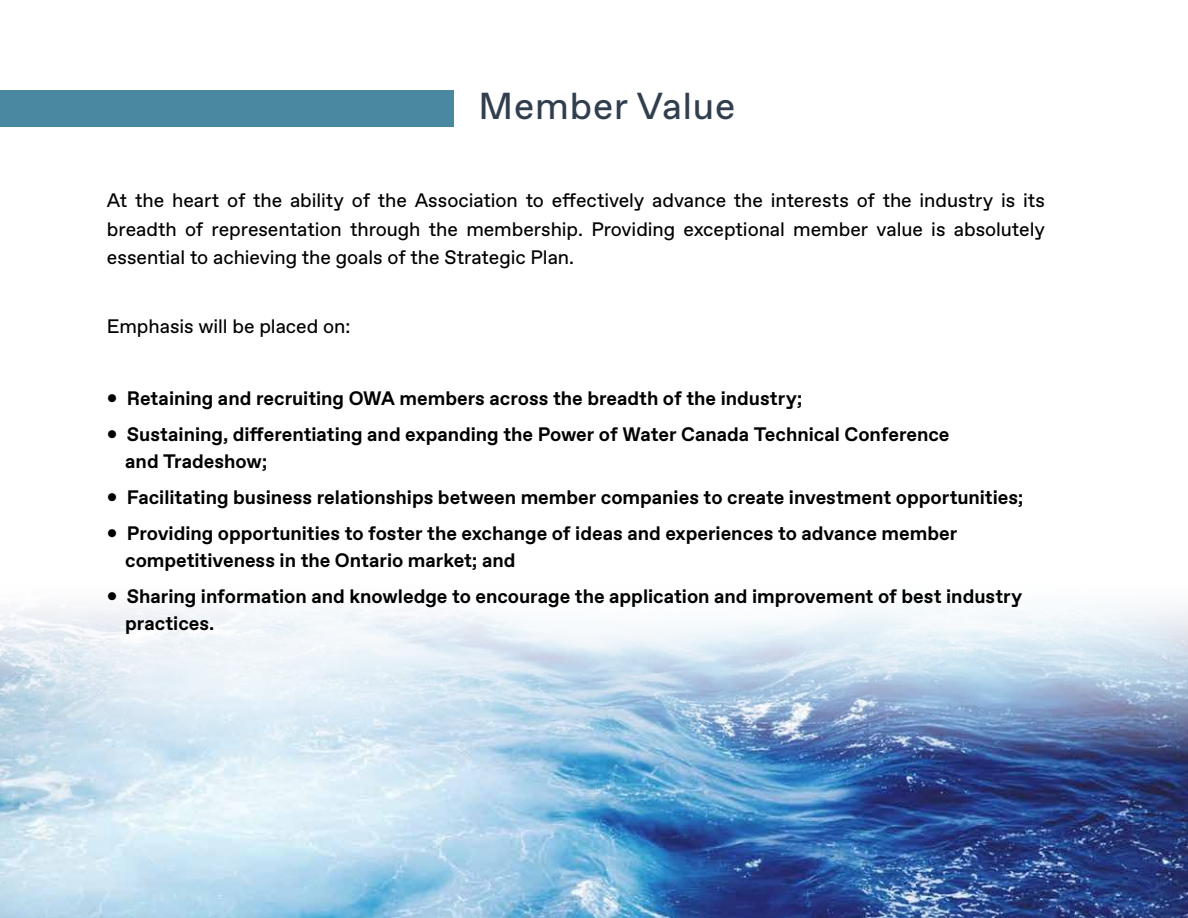
<style>
.page{position:relative;width:1188px;height:918px;background:#fff}
.page>*{position:absolute;margin:0;border:0;box-sizing:border-box;transform-origin:0 0}
.t1{font:37.5px "Favorit Pro";letter-spacing:.025em;color:#303e4e}
.t2{font:700 19.5px/27px "Favorit";color:#000}
.t3{font:19.5px/28.5px "Favorit Pro";letter-spacing:-.005em;color:#000;text-align:justify}
</style>
<div class="page">
<div style="left:0;top:90px;width:454px;height:36px;background:#4a87a1"></div>
<img style="left:0;top:606px;width:1188px;height:312px">
<h1 class="t1" style="left:479px;top:81px;width:258px">Member Value</h1>
<p class="t3" style="left:107px;top:186px;width:939px">At the heart of the ability of the Association to effectively advance the interests of the industry is its breadth of representation through the membership. Providing exceptional member value is absolutely essential to achieving the goals of the Strategic Plan.</p>
<p class="t3" style="left:107px;top:312px;width:245px">Emphasis will be placed on:</p>
<p class="t2" style="left:107px;top:385px;width:697px">• Retaining and recruiting OWA members across the breadth of the industry;</p>
<p class="t2" style="left:125px;top:421px;width:826px;text-indent:-18px">• Sustaining, differentiating and expanding the Power of Water Canada Technical Conference and Tradeshow;</p>
<p class="t2" style="left:107px;top:484px;width:918px">• Facilitating business relationships between member companies to create investment opportunities;</p>
<p class="t2" style="left:125px;top:520px;width:834px;text-indent:-18px">• Providing opportunities to foster the exchange of ideas and experiences to advance member competitiveness in the Ontario market; and</p>
<p class="t2" style="left:125px;top:583px;width:899px;text-indent:-18px">• Sharing information and knowledge to encourage the application and improvement of best industry practices.</p>
</div>
